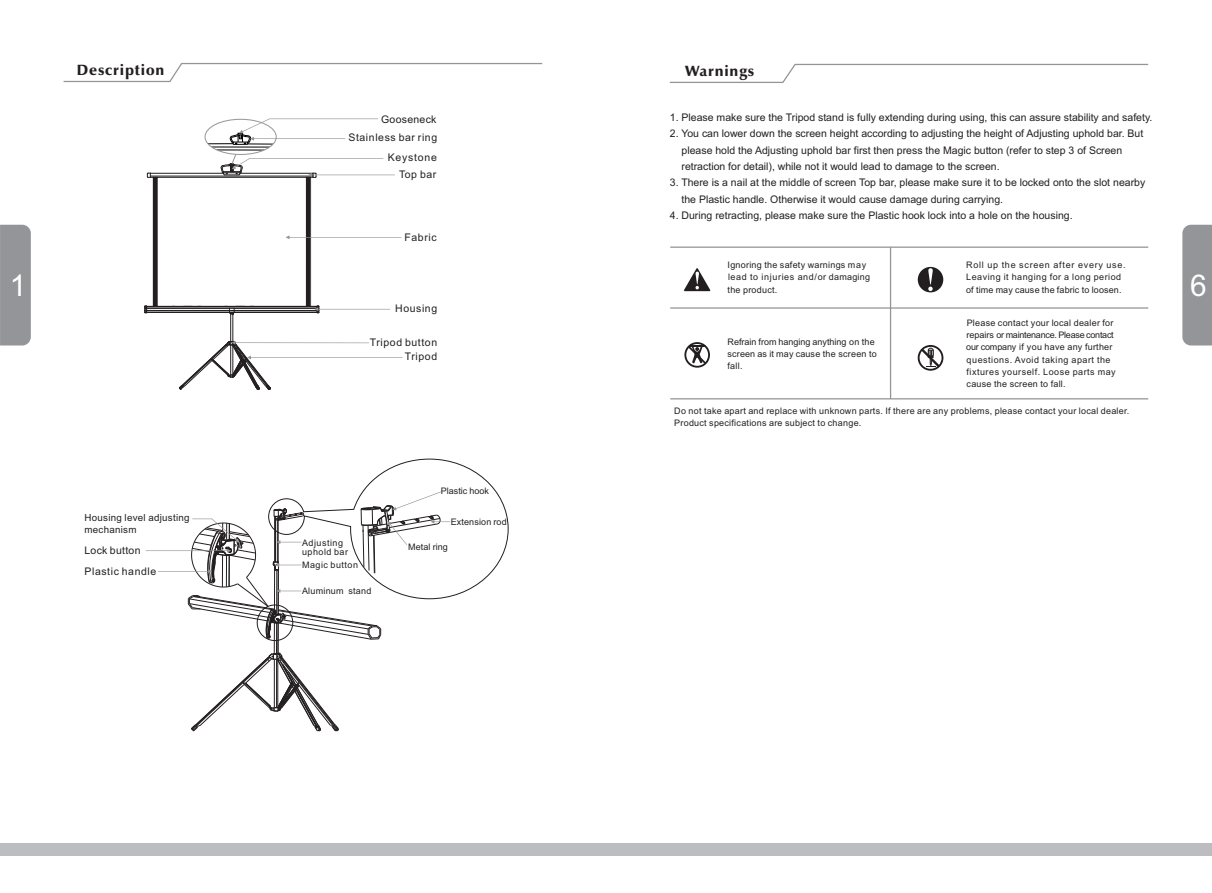
<style>
.page{position:relative;width:1212px;height:893px;background:#fff}
.page>*{position:absolute;margin:0;border:0;box-sizing:border-box;transform-origin:0 0}
.t1{font:30px "Arial";color:#fff}
.t2{font:900 15px "Zapf Humanist 601 BT";letter-spacing:.055em;color:#231f20}
.t3{font:10.5px/16.4px "Arial";color:#231f20}
.t4{font:10.5px/14.7px "Arial";letter-spacing:.055em;color:#231f20;text-align:right}
.t5{font:10.5px "Arial";letter-spacing:.03em;color:#231f20}
.t6{font:10.5px "Arial";letter-spacing:.07em;color:#231f20}
.t7{font:9.75px/12px "Arial";letter-spacing:.03em;color:#231f20}
.t8{font:9px/12px "Arial";letter-spacing:.03em;color:#231f20}
.t9{font:9px/12px "Arial";letter-spacing:.055em;color:#231f20}
.t10{font:9px/12px "Arial";color:#231f20}
</style>
<div class="page">
<div style="left:0;top:225px;width:31px;height:120px;background:#939598"></div>
<div style="left:0;top:843px;width:606px;height:13px;background:#bcbdc0"></div>
<div style="left:1182px;top:225px;width:30px;height:120px;background:#939598"></div>
<div style="left:606px;top:843px;width:606px;height:13px;background:#bcbdc0"></div>
<svg style="left:63px;top:63px;width:480px;height:20px"></svg>
<hr style="left:274px;top:623px;width:1px;height:30px;background:#231f20">
<hr style="left:276px;top:623px;width:1px;height:31px;background:#231f20">
<hr style="left:278px;top:623px;width:1px;height:30px;background:#231f20">
<svg style="left:669px;top:63px;width:480px;height:20px"></svg>
<svg style="left:191px;top:653px;width:148px;height:79px"></svg>
<hr style="left:276px;top:659px;width:1px;height:48px;background:#231f20">
<hr style="left:670px;top:398px;width:478px;height:1px;background:#939598">
<hr style="left:670px;top:307px;width:478px;height:2px;background:#939598">
<hr style="left:890px;top:247px;width:1px;height:152px;background:#939598">
<hr style="left:670px;top:247px;width:478px;height:1px;background:#939598">
<svg style="left:684px;top:268px;width:26px;height:23px"></svg>
<svg style="left:684px;top:342px;width:26px;height:26px"></svg>
<svg style="left:686px;top:344px;width:22px;height:22px"></svg>
<svg style="left:688px;top:345px;width:18px;height:19px"></svg>
<svg style="left:918px;top:345px;width:25px;height:26px"></svg>
<div style="left:918px;top:267px;width:25px;height:25px;background:#231f20;border-radius:50%"></div>
<svg style="left:928px;top:268px;width:5px;height:23px"></svg>
<svg style="left:146px;top:459px;width:363px;height:183px"></svg>
<svg style="left:144px;top:119px;width:259px;height:271px"></svg>
<h2 class="t2" style="left:77px;top:64px;width:89px">Description</h2>
<p class="t5" style="left:381px;top:115px;width:57px">Gooseneck</p>
<p class="t4" style="left:348px;top:131px;width:90px">Stainless bar ring</p>
<p class="t6" style="left:388px;top:153px;width:51px">Keystone</p>
<p class="t3" style="left:399px;top:167px;width:39px">Top bar</p>
<p class="t3" style="left:404px;top:230px;width:34px">Fabric</p>
<h2 class="t2" style="left:685px;top:65px;width:70px">Warnings</h2>
<p class="t3" style="left:670px;top:110px;width:484px">1. Please make sure the Tripod stand is fully extending during using, this can assure stability and safety.</p>
<p class="t3" style="left:681px;top:126px;width:463px;text-indent:-12px">2. You can lower down the screen height according to adjusting the height of Adjusting uphold bar. But please hold the Adjusting uphold bar first then press the Magic button (refer to step 3 of Screen retraction for detail), while not it would lead to damage to the screen.</p>
<p class="t3" style="left:681px;top:175px;width:465px;text-indent:-12px">3. There is a nail at the middle of screen Top bar, please make sure it to be locked onto the slot nearby the Plastic handle. Otherwise it would cause damage during carrying.</p>
<p class="t3" style="left:670px;top:208px;width:404px">4. During retracting, please make sure the Plastic hook lock into a hole on the housing.</p>
<p class="t8" style="left:728px;top:260px;width:144px">Ignoring the safety warnings may lead to injuries and/or damaging the product.</p>
<p class="t9" style="left:966px;top:260px;width:161px">Roll up the screen after every use.<br>Leaving it hanging for a long period of time may cause the fabric to loosen.</p>
<p class="t8" style="left:966px;top:318px;width:151px">Please contact your local dealer for repairs or maintenance. Please contact our company if you have any further questions. Avoid taking apart the fixtures yourself. Loose parts may cause the screen to fall.</p>
<h1 class="t1" style="left:10px;top:274px;width:18px">1</h1>
<h1 class="t1" style="left:1190px;top:274px;width:18px">6</h1>
<p class="t4" style="left:395px;top:302px;width:44px">Housing</p>
<p class="t4" style="left:370px;top:335px;width:69px">Tripod button<br>Tripod</p>
<p class="t10" style="left:727px;top:336px;width:151px">Refrain from hanging anything on the screen as it may cause the screen to fall.</p>
<p class="t8" style="left:674px;top:405px;width:457px">Do not take apart and replace with unknown parts. If there are any problems, please contact your local dealer.<br>Product specifications are subject to change.</p>
<p class="t10" style="left:441px;top:486px;width:50px">Plastic hook</p>
<p class="t7" style="left:84px;top:512px;width:107px">Housing level adjusting mechanism</p>
<p class="t8" style="left:451px;top:517px;width:58px">Extension rod</p>
<p class="t5" style="left:84px;top:547px;width:58px">Lock button</p>
<p class="t4" style="left:84px;top:564px;width:73px">Plastic handle</p>
<p class="t9" style="left:302px;top:539px;width:48px;line-height:9.1px">Adjusting uphold bar</p>
<p class="t8" style="left:302px;top:586px;width:71px">Aluminum stand</p>
<p class="t9" style="left:302px;top:560px;width:58px">Magic button</p>
<p class="t10" style="left:408px;top:542px;width:41px">Metal ring</p>
</div>
